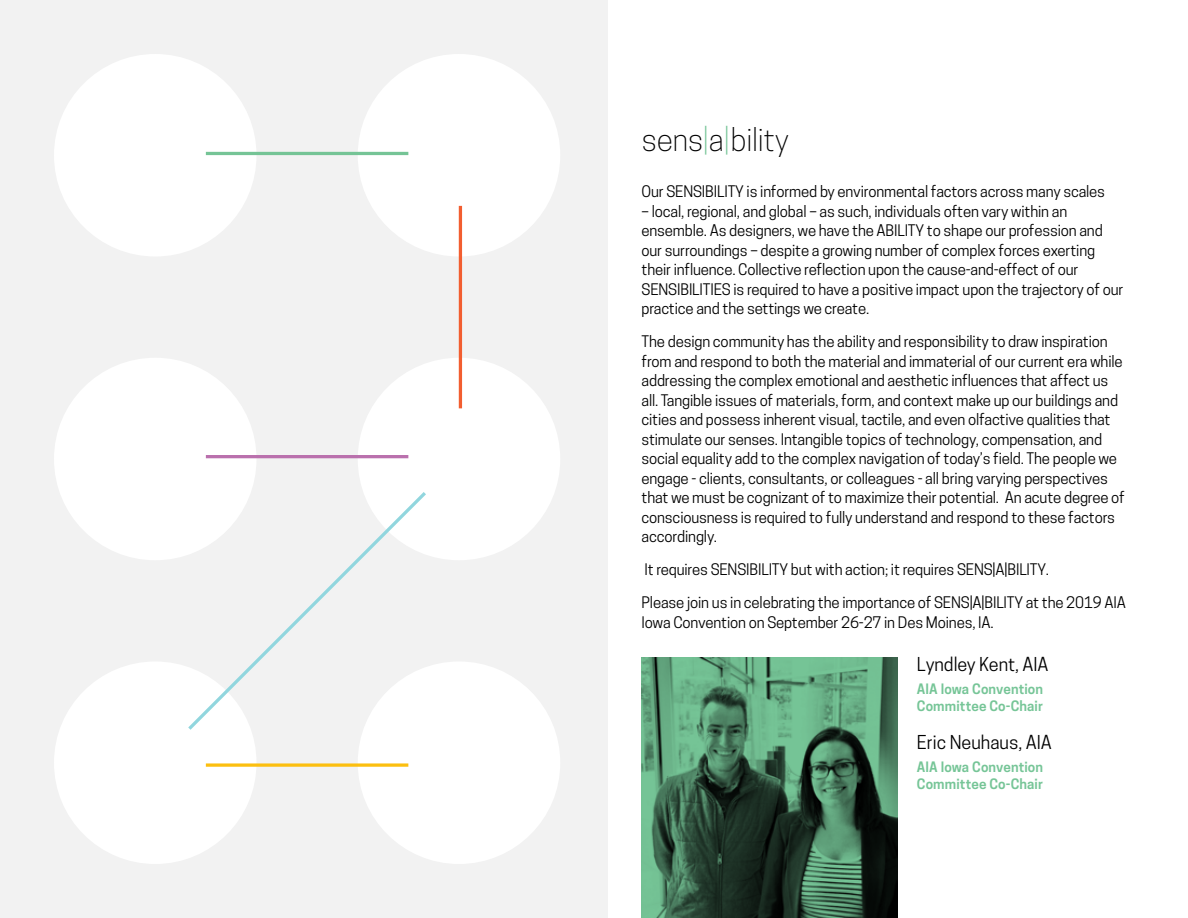
<style>
.page{position:relative;width:1188px;height:918px;background:#fff}
.page>*{position:absolute;margin:0;border:0;box-sizing:border-box;transform-origin:0 0}
.t1{font:300 30px "Cooper Hewitt";letter-spacing:-.01em;color:#000}
.t2{font:18px "Cooper Hewitt";color:#000}
.t3{font:15px/19.5px "Cooper Hewitt";letter-spacing:-.01em;color:#000}
.t4{font:600 13.5px/16.5px "Cooper Hewitt";letter-spacing:.01em;color:#76c597}
.s1{color:#75c496}
</style>
<div class="page">
<div style="left:0;top:0;width:608px;height:918px;background:#f2f2f2"></div>
<div style="left:54px;top:661px;width:202px;height:203px;background:#fff;border-radius:50%"></div>
<div style="left:54px;top:358px;width:202px;height:202px;background:#fff;border-radius:50%"></div>
<div style="left:358px;top:661px;width:202px;height:203px;background:#fff;border-radius:50%"></div>
<div style="left:358px;top:358px;width:202px;height:202px;background:#fff;border-radius:50%"></div>
<div style="left:54px;top:54px;width:202px;height:203px;background:#fff;border-radius:50%"></div>
<div style="left:358px;top:54px;width:202px;height:203px;background:#fff;border-radius:50%"></div>
<hr style="left:206px;top:152px;width:202px;height:3px;background:#75c496">
<svg style="left:206px;top:763px;width:202px;height:4px"></svg>
<hr style="left:459px;top:206px;width:3px;height:202px;background:#f25e30">
<svg style="left:187px;top:492px;width:240px;height:238px"></svg>
<hr style="left:206px;top:455px;width:202px;height:3px;background:#ba70ad">
<img style="left:642px;top:658px;width:256px;height:260px">
<h1 class="t1" style="left:642px;top:122px;width:149px">sens<span class="s1">|</span>a<span class="s1">|</span>bility</h1>
<p class="t3" style="left:642px;top:182px;width:465px">Our SENSIBILITY is informed by environmental factors across many scales</p>
<p class="t3" style="left:642px;top:201px;width:484px">– local, regional, and global – as such, individuals often vary within an ensemble. As designers, we have the ABILITY to shape our profession and our surroundings – despite a growing number of complex forces exerting their influence. Collective reflection upon the cause-and-effect of our SENSIBILITIES is required to have a positive impact upon the trajectory of our practice and the settings we create.</p>
<p class="t3" style="left:642px;top:332px;width:485px">The design community has the ability and responsibility to draw inspiration from and respond to both the material and immaterial of our current era while addressing the complex emotional and aesthetic influences that affect us all. Tangible issues of materials, form, and context make up our buildings and cities and possess inherent visual, tactile, and even olfactive qualities that stimulate our senses. Intangible topics of technology, compensation, and social equality add to the complex navigation of today’s field. The people we engage - clients, consultants, or colleagues - all bring varying perspectives that we must be cognizant of to maximize their potential. An acute degree of consciousness is required to fully understand and respond to these factors accordingly.</p>
<p class="t3" style="left:644px;top:560px;width:406px">It requires SENSIBILITY but with action; it requires SENS|A|BILITY.</p>
<p class="t3" style="left:642px;top:593px;width:486px">Please join us in celebrating the importance of SENS|A|BILITY at the 2019 AIA<br>Iowa Convention on September 26-27 in Des Moines, IA.</p>
<p class="t2" style="left:917px;top:654px;width:133px">Lyndley Kent, AIA</p>
<p class="t4" style="left:917px;top:681px;width:128px">AIA Iowa Convention<br>Committee Co-Chair</p>
<p class="t2" style="left:917px;top:732px;width:136px">Eric Neuhaus, AIA</p>
<p class="t4" style="left:917px;top:759px;width:128px">AIA Iowa Convention<br>Committee Co-Chair</p>
</div>
